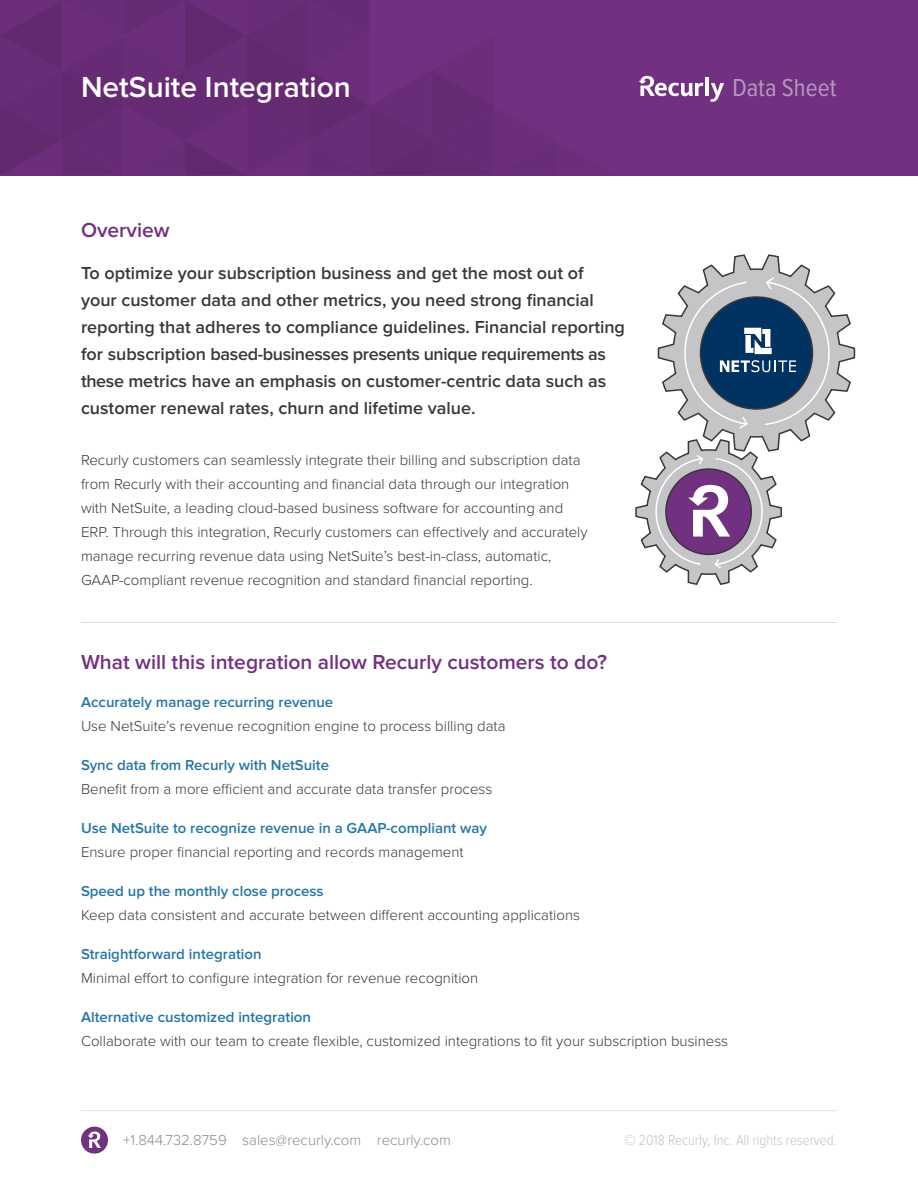
<style>
.page{position:relative;width:918px;height:1188px;background:#fff}
.page>*{position:absolute;margin:0;border:0;box-sizing:border-box;transform-origin:0 0}
.Subhead__Regular{font:600 30px "Proxima Nova";color:#fff}
.Notes___Legal__Regul{font:25.5px "Proxima Nova Cond";color:#b897bf}
.Body_Copy__Small{font:600 21px "Proxima Nova";color:#723080}
.Header__H2{font:600 21px "Proxima Nova";color:#723080}
.Subhead__Regular-2{font:600 18px/27px "Proxima Nova";color:#38383a}
.Body_Copy__Small-2{font:300 15px/24px "Proxima Nova";color:#38383a}
.t1{font:300 15px "Proxima Nova";color:#8c8c91}
.t2{font:300 15px "Proxima Nova Cond";color:#c5c5c8}
.s1{font-weight:600;color:#2676a5}
</style>
<div class="page">
<div style="left:0;top:0;width:918px;height:176px;background:#723080"></div>
<svg style="left:0;top:0;width:493px;height:175px"></svg>
<hr style="left:705px;top:77px;width:4px;height:19px;background:#fff">
<svg style="left:639px;top:76px;width:65px;height:20px"></svg>
<svg style="left:710px;top:83px;width:14px;height:19px"></svg>
<hr style="left:81px;top:622px;width:756px;height:1px;background:#c0c4c2">
<svg style="left:81px;top:1127px;width:27px;height:27px"></svg>
<hr style="left:81px;top:1110px;width:756px;height:1px;background:#e8e8e9">
<svg style="left:635px;top:254px;width:221px;height:331px"></svg>
<p class="Subhead__Regular" style="left:81px;top:69px;width:271px">NetSuite Integration</p>
<p class="Notes___Legal__Regul" style="left:732px;top:73px;width:105px">Data Sheet</p>
<p class="Header__H2" style="left:81px;top:218px;width:90px">Overview</p>
<p class="Subhead__Regular-2" style="left:81px;top:260px;width:546px">To optimize your subscription business and get the most out of<br>your customer data and other metrics, you need strong financial reporting that adheres to compliance guidelines. Financial reporting for subscription based-businesses presents unique requirements as these metrics have an emphasis on customer-centric data such as customer renewal rates, churn and lifetime value.</p>
<p class="Body_Copy__Small-2" style="left:81px;top:448px;width:508px">Recurly customers can seamlessly integrate their billing and subscription data from Recurly with their accounting and financial data through our integration with NetSuite, a leading cloud-based business software for accounting and ERP. Through this integration, Recurly customers can effectively and accurately manage recurring revenue data using NetSuite’s best-in-class, automatic, GAAP-compliant revenue recognition and standard financial reporting.</p>
<p class="Body_Copy__Small" style="left:81px;top:650px;width:528px">What will this integration allow Recurly customers to do?</p>
<p class="Body_Copy__Small-2" style="left:81px;top:690px;width:426px"><span class="s1">Accurately manage recurring revenue<br></span>Use NetSuite’s revenue recognition engine to process billing data</p>
<p class="Body_Copy__Small-2" style="left:81px;top:753px;width:413px"><span class="s1">Sync data from Recurly with NetSuite<br></span>Benefit from a more efficient and accurate data transfer process</p>
<p class="Body_Copy__Small-2" style="left:81px;top:816px;width:408px"><span class="s1">Use NetSuite to recognize revenue in a GAAP-compliant way<br></span>Ensure proper financial reporting and records management</p>
<p class="Body_Copy__Small-2" style="left:81px;top:879px;width:501px"><span class="s1">Speed up the monthly close process<br></span>Keep data consistent and accurate between different accounting applications</p>
<p class="Body_Copy__Small-2" style="left:81px;top:942px;width:399px"><span class="s1">Straightforward integration<br></span>Minimal effort to configure integration for revenue recognition</p>
<p class="Body_Copy__Small-2" style="left:81px;top:1005px;width:649px"><span class="s1">Alternative customized integration<br></span>Collaborate with our team to create flexible, customized integrations to fit your subscription business</p>
<p class="t1" style="left:123px;top:1132px;width:329px">+1.844.732.8759 sales@recurly.com recurly.com</p>
<p class="t2" style="left:624px;top:1132px;width:214px">© 2018 Recurly, Inc. All rights reserved.</p>
</div>
